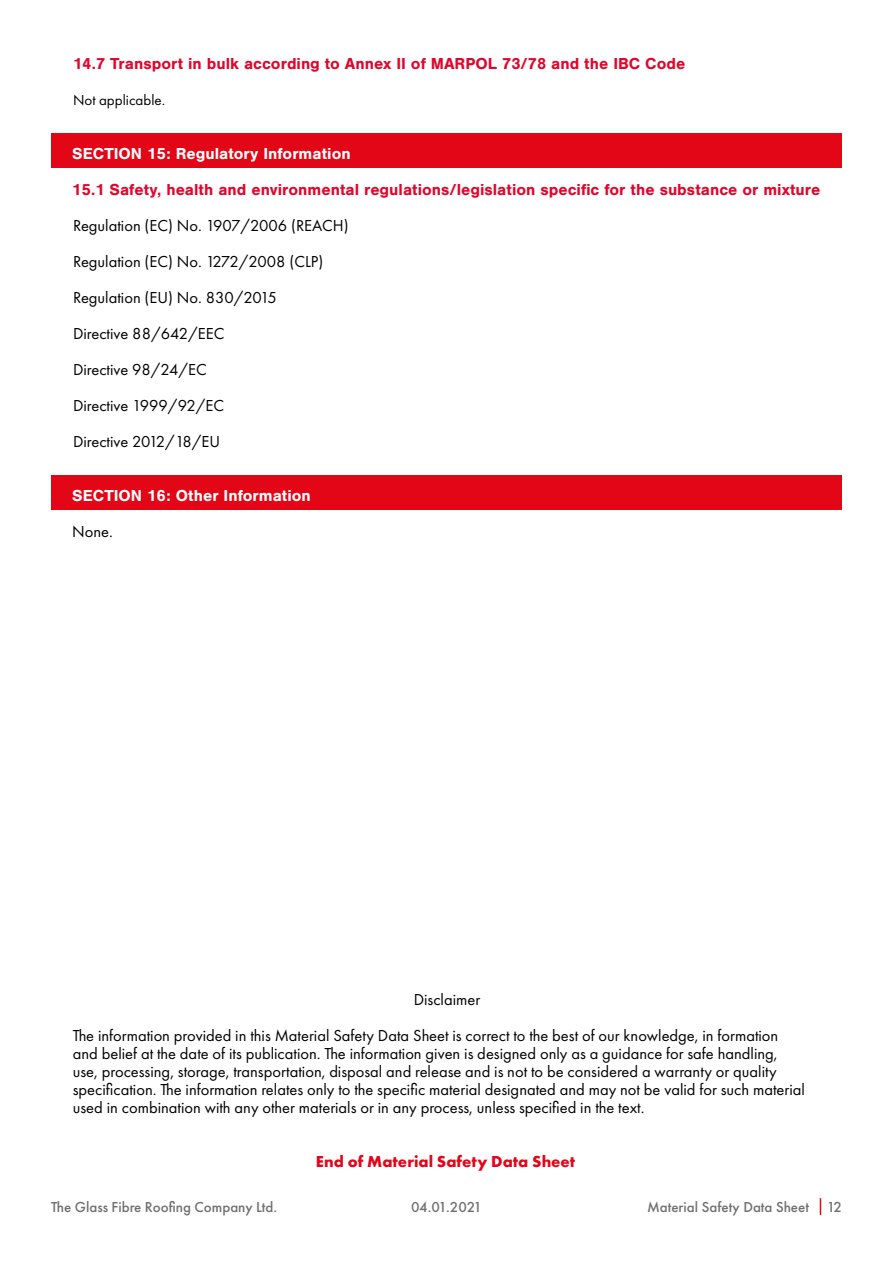
<style>
.page{position:relative;width:893px;height:1263px;background:#fff}
.page>*{position:absolute;margin:0;border:0;box-sizing:border-box;transform-origin:0 0}
.t1{font:16.5px/36px "Futura PT";color:#000}
.t2{font:700 16.5px "Nimbus San";color:#e1062c}
.t3{font:700 16.5px "Nimbus San";color:#fff}
.t4{font:700 16.5px "Futura PT";color:#e3051a}
.t5{font:500 15px "Futura PT";color:#71706f}
.t6{font:15px "Futura PT";color:#000}
</style>
<div class="page">
<svg style="left:820px;top:1198px;width:1px;height:17px"></svg>
<div style="left:51px;top:133px;width:791px;height:35px;background:#e30617"></div>
<div style="left:51px;top:475px;width:791px;height:35px;background:#e30617"></div>
<p class="t2" style="left:73px;top:54px;width:614px">14.7 Transport in bulk according to Annex II of MARPOL 73/78 and the IBC Code</p>
<p class="t6" style="left:73px;top:91px;width:94px">Not applicable.</p>
<p class="t3" style="left:72px;top:144px;width:280px">SECTION 15: Regulatory Information</p>
<p class="t2" style="left:72px;top:180px;width:750px">15.1 Safety, health and environmental regulations/legislation specific for the substance or mixture</p>
<p class="t1" style="left:73px;top:207px;width:277px">Regulation (EC) No. 1907/2006 (REACH)<br>Regulation (EC) No. 1272/2008 (CLP)<br>Regulation (EU) No. 830/2015<br>Directive 88/642/EEC<br>Directive 98/24/EC<br>Directive 1999/92/EC<br>Directive 2012/18/EU</p>
<p class="t3" style="left:72px;top:486px;width:240px">SECTION 16: Other Information</p>
<p class="t1" style="left:72px;top:513px;width:42px">None.</p>
<p class="t1" style="left:414px;top:981px;width:68px">Disclaimer</p>
<p class="t1" style="left:73px;top:1026px;width:734px;line-height:18px">The information provided in this Material Safety Data Sheet is correct to the best of our knowledge, in formation and belief at the date of its publication. The information given is designed only as a guidance for safe handling, use, processing, storage, transportation, disposal and release and is not to be considered a warranty or quality specification. The information relates only to the specific material designated and may not be valid for such material used in combination with any other materials or in any process, unless specified in the text.</p>
<p class="t4" style="left:316px;top:1151px;width:261px">End of Material Safety Data Sheet</p>
<p class="t5" style="left:51px;top:1198px;width:228px">The Glass Fibre Roofing Company Ltd.</p>
<p class="t5" style="left:411px;top:1198px;width:72px">04.01.2021</p>
<p class="t5" style="left:647px;top:1198px;width:196px">Material Safety Data Sheet 12</p>
</div>
